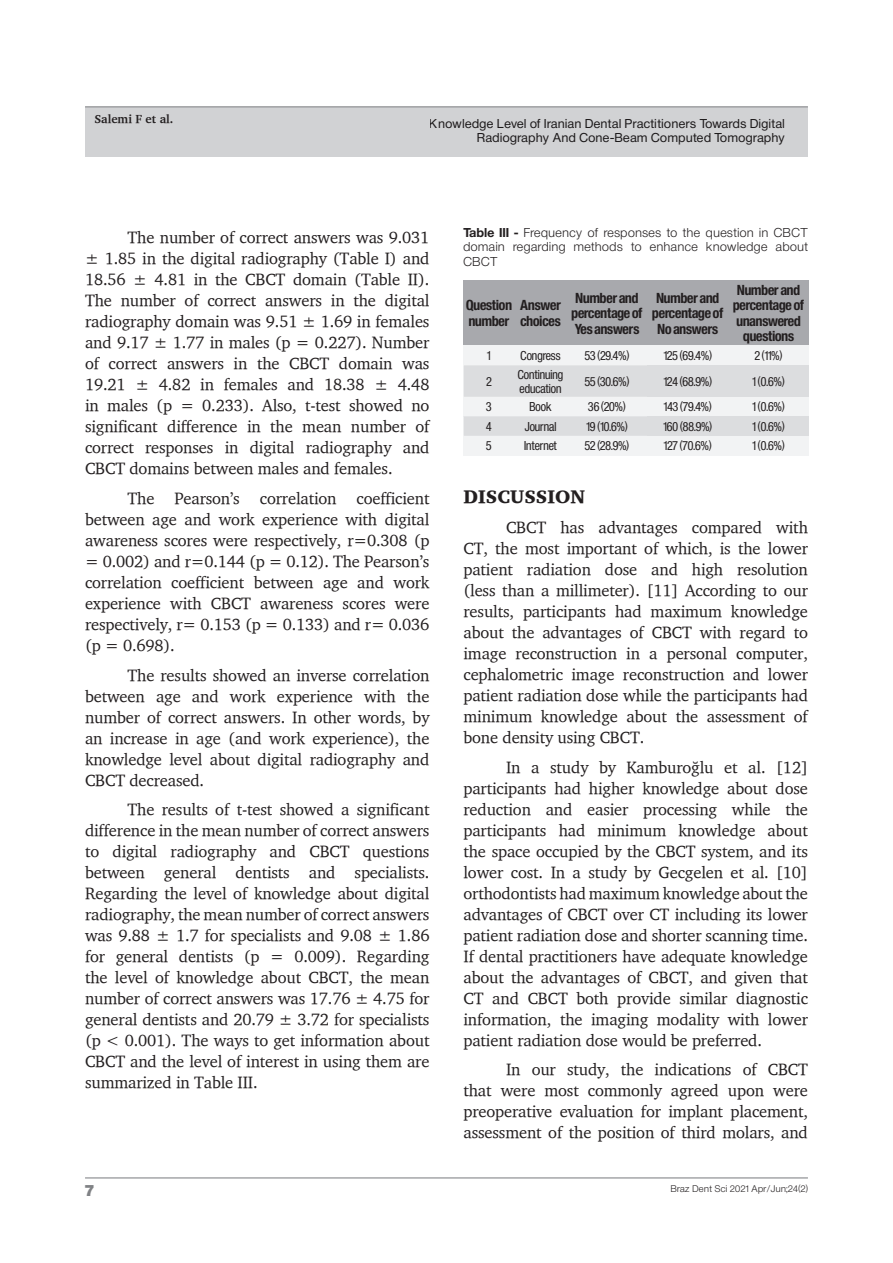
<style>
.page{position:relative;width:893px;height:1263px;background:#fff}
.page>*{position:absolute;margin:0;border:0;box-sizing:border-box;transform-origin:0 0}
.t1{font:900 18.75px "Charter";color:#231f20}
.t2{font:16.5px/21px "Charter";letter-spacing:-.01em;color:#231f20;text-align:justify}
.t3{font:15px "Sh Europa Nr 2 Ultra";color:#808285}
.t4{font:700 13.5px/15.5px "Sh Europa Nr 2 Con";color:#231f20;text-align:center}
.t5{font:12px/13.8px "Sh Europa Nr 2 Con";color:#231f20}
.t6{font:12px/14.4px "Sh Europa Nr 2";letter-spacing:.05em;color:#231f20;text-align:right}
.t7{font:12px/14.4px "Sh Europa Nr 2 Light";letter-spacing:.05em;color:#231f20;text-align:justify}
.t8{font:700 12px "Charter";color:#231f20}
.t9{font:9px "Sh Europa Nr 2 Light";letter-spacing:.05em;color:#231f20}
.s1{font-family:"Sh Europa Nr 2";font-weight:700}
</style>
<div class="page">
<div style="left:85px;top:107px;width:723px;height:50px;background:#d1d2d4"></div>
<hr style="left:85px;top:106px;width:723px;height:1px;background:#808285">
<hr style="left:85px;top:1177px;width:723px;height:1px;background:#808285">
<div style="left:463px;top:280px;width:51px;height:66px;background:#a8a9ad"></div>
<div style="left:514px;top:280px;width:53px;height:66px;background:#a8a9ad"></div>
<div style="left:567px;top:280px;width:80px;height:66px;background:#a8a9ad"></div>
<div style="left:647px;top:280px;width:81px;height:66px;background:#a8a9ad"></div>
<div style="left:728px;top:280px;width:81px;height:66px;background:#a8a9ad"></div>
<div style="left:463px;top:346px;width:51px;height:19px;background:#f2f3f4"></div>
<div style="left:514px;top:346px;width:53px;height:19px;background:#f2f3f4"></div>
<div style="left:567px;top:346px;width:80px;height:19px;background:#f2f3f4"></div>
<div style="left:647px;top:346px;width:81px;height:19px;background:#f2f3f4"></div>
<div style="left:728px;top:346px;width:81px;height:19px;background:#f2f3f4"></div>
<div style="left:463px;top:365px;width:184px;height:32px;background:#dcdddf"></div>
<div style="left:647px;top:365px;width:81px;height:32px;background:#dcdddf"></div>
<div style="left:728px;top:365px;width:81px;height:32px;background:#dcdddf"></div>
<div style="left:463px;top:397px;width:51px;height:19px;background:#f2f3f4"></div>
<div style="left:514px;top:397px;width:53px;height:19px;background:#f2f3f4"></div>
<div style="left:567px;top:397px;width:80px;height:19px;background:#f2f3f4"></div>
<div style="left:647px;top:397px;width:81px;height:19px;background:#f2f3f4"></div>
<div style="left:728px;top:397px;width:81px;height:19px;background:#f2f3f4"></div>
<div style="left:463px;top:416px;width:184px;height:20px;background:#dcdddf"></div>
<div style="left:647px;top:416px;width:81px;height:20px;background:#dcdddf"></div>
<div style="left:728px;top:416px;width:81px;height:20px;background:#dcdddf"></div>
<div style="left:463px;top:436px;width:51px;height:19px;background:#f2f3f4"></div>
<div style="left:514px;top:436px;width:53px;height:19px;background:#f2f3f4"></div>
<div style="left:567px;top:436px;width:80px;height:19px;background:#f2f3f4"></div>
<div style="left:647px;top:436px;width:81px;height:19px;background:#f2f3f4"></div>
<div style="left:728px;top:436px;width:81px;height:19px;background:#f2f3f4"></div>
<p class="t8" style="left:94px;top:111px;width:80px">Salemi F et al.</p>
<p class="t6" style="left:430px;top:116px;width:356px">Knowledge Level of Iranian Dental Practitioners Towards Digital<br>Radiography And Cone-Beam Computed Tomography</p>
<p class="t2" style="left:85px;top:227px;width:346px;text-indent:43px">The number of correct answers was 9.031 ± 1.85 in the digital radiography (Table I) and 18.56 ± 4.81 in the CBCT domain (Table II).<br>The number of correct answers in the digital radiography domain was 9.51 ± 1.69 in females and 9.17 ± 1.77 in males (p = 0.227). Number of correct answers in the CBCT domain was 19.21 ± 4.82 in females and 18.38 ± 4.48 in males (p = 0.233). Also, t-test showed no significant difference in the mean number of correct responses in digital radiography and CBCT domains between males and females.</p>
<p class="t2" style="left:85px;top:487px;width:346px;text-indent:43px">The Pearson’s correlation coefficient between age and work experience with digital awareness scores were respectively, r=0.308 (p = 0.002) and r=0.144 (p = 0.12). The Pearson’s correlation coefficient between age and work experience with CBCT awareness scores were respectively, r= 0.153 (p = 0.133) and r= 0.036 (p = 0.698).</p>
<p class="t2" style="left:85px;top:664px;width:346px;text-indent:43px">The results showed an inverse correlation between age and work experience with the number of correct answers. In other words, by an increase in age (and work experience), the knowledge level about digital radiography and CBCT decreased.</p>
<p class="t2" style="left:85px;top:798px;width:346px;text-indent:43px">The results of t-test showed a significant difference in the mean number of correct answers to digital radiography and CBCT questions between general dentists and specialists.<br>Regarding the level of knowledge about digital radiography, the mean number of correct answers was 9.88 ± 1.7 for specialists and 9.08 ± 1.86 for general dentists (p = 0.009). Regarding the level of knowledge about CBCT, the mean number of correct answers was 17.76 ± 4.75 for general dentists and 20.79 ± 3.72 for specialists (p &lt; 0.001). The ways to get information about CBCT and the level of interest in using them are summarized in Table III.</p>
<p class="t3" style="left:85px;top:1182px;width:10px">7</p>
<p class="t7" style="left:463px;top:225px;width:346px"><span class="s1">Table III -</span> Frequency of responses to the question in CBCT domain regarding methods to enhance knowledge about CBCT</p>
<p class="t4" style="left:466px;top:298px;width:47px;text-align:left">Question number</p>
<p class="t4" style="left:520px;top:298px;width:42px;text-align:left">Answer choices</p>
<p class="t4" style="left:571px;top:290px;width:73px">Number and percentage of<br>Yes answers</p>
<p class="t4" style="left:652px;top:290px;width:73px">Number and percentage of<br>No answers</p>
<p class="t4" style="left:733px;top:282px;width:73px">Number and percentage of unanswered questions</p>
<p class="t5" style="left:487px;top:349px;width:5px">1</p>
<p class="t5" style="left:521px;top:349px;width:41px">Congress</p>
<p class="t5" style="left:585px;top:349px;width:46px">53 (29.4%)</p>
<p class="t5" style="left:664px;top:349px;width:50px">125 (69.4%)</p>
<p class="t5" style="left:755px;top:349px;width:29px">2 (11%)</p>
<p class="t5" style="left:486px;top:374px;width:7px">2</p>
<p class="t5" style="left:518px;top:368px;width:47px">Continuing education</p>
<p class="t5" style="left:585px;top:374px;width:46px">55 (30.6%)</p>
<p class="t5" style="left:664px;top:374px;width:50px">124 (68.9%)</p>
<p class="t5" style="left:753px;top:374px;width:33px">1 (0.6%)</p>
<p class="t5" style="left:486px;top:400px;width:7px">3</p>
<p class="t5" style="left:529px;top:400px;width:24px">Book</p>
<p class="t5" style="left:588px;top:400px;width:39px">36 (20%)</p>
<p class="t5" style="left:664px;top:400px;width:49px">143 (79.4%)</p>
<p class="t5" style="left:753px;top:400px;width:33px">1 (0.6%)</p>
<p class="t5" style="left:486px;top:419px;width:7px">4</p>
<p class="t5" style="left:525px;top:419px;width:33px">Journal</p>
<p class="t5" style="left:586px;top:419px;width:43px">19 (10.6%)</p>
<p class="t5" style="left:663px;top:419px;width:50px">160 (88.9%)</p>
<p class="t5" style="left:753px;top:419px;width:33px">1 (0.6%)</p>
<p class="t5" style="left:486px;top:439px;width:7px">5</p>
<p class="t5" style="left:524px;top:439px;width:34px">Internet</p>
<p class="t5" style="left:585px;top:439px;width:46px">52 (28.9%)</p>
<p class="t5" style="left:664px;top:439px;width:49px">127 (70.6%)</p>
<p class="t5" style="left:753px;top:439px;width:33px">1 (0.6%)</p>
<p class="t1" style="left:463px;top:485px;width:123px">DISCUSSION</p>
<p class="t2" style="left:463px;top:516px;width:346px;text-indent:43px">CBCT has advantages compared with CT, the most important of which, is the lower patient radiation dose and high resolution (less than a millimeter). [11] According to our results, participants had maximum knowledge about the advantages of CBCT with regard to image reconstruction in a personal computer, cephalometric image reconstruction and lower patient radiation dose while the participants had minimum knowledge about the assessment of bone density using CBCT.</p>
<p class="t2" style="left:463px;top:756px;width:346px;text-indent:43px">In a study by Kamburoğlu et al. [12] participants had higher knowledge about dose reduction and easier processing while the participants had minimum knowledge about the space occupied by the CBCT system, and its lower cost. In a study by Gecgelen et al. [10] orthodontists had maximum knowledge about the advantages of CBCT over CT including its lower patient radiation dose and shorter scanning time.<br>If dental practitioners have adequate knowledge about the advantages of CBCT, and given that CT and CBCT both provide similar diagnostic information, the imaging modality with lower patient radiation dose would be preferred.</p>
<p class="t2" style="left:463px;top:1058px;width:346px;text-indent:43px">In our study, the indications of CBCT that were most commonly agreed upon were preoperative evaluation for implant placement, assessment of the position of third molars, and</p>
<p class="t9" style="left:671px;top:1183px;width:139px">Braz Dent Sci 2021 Apr/Jun;24(2)</p>
</div>
